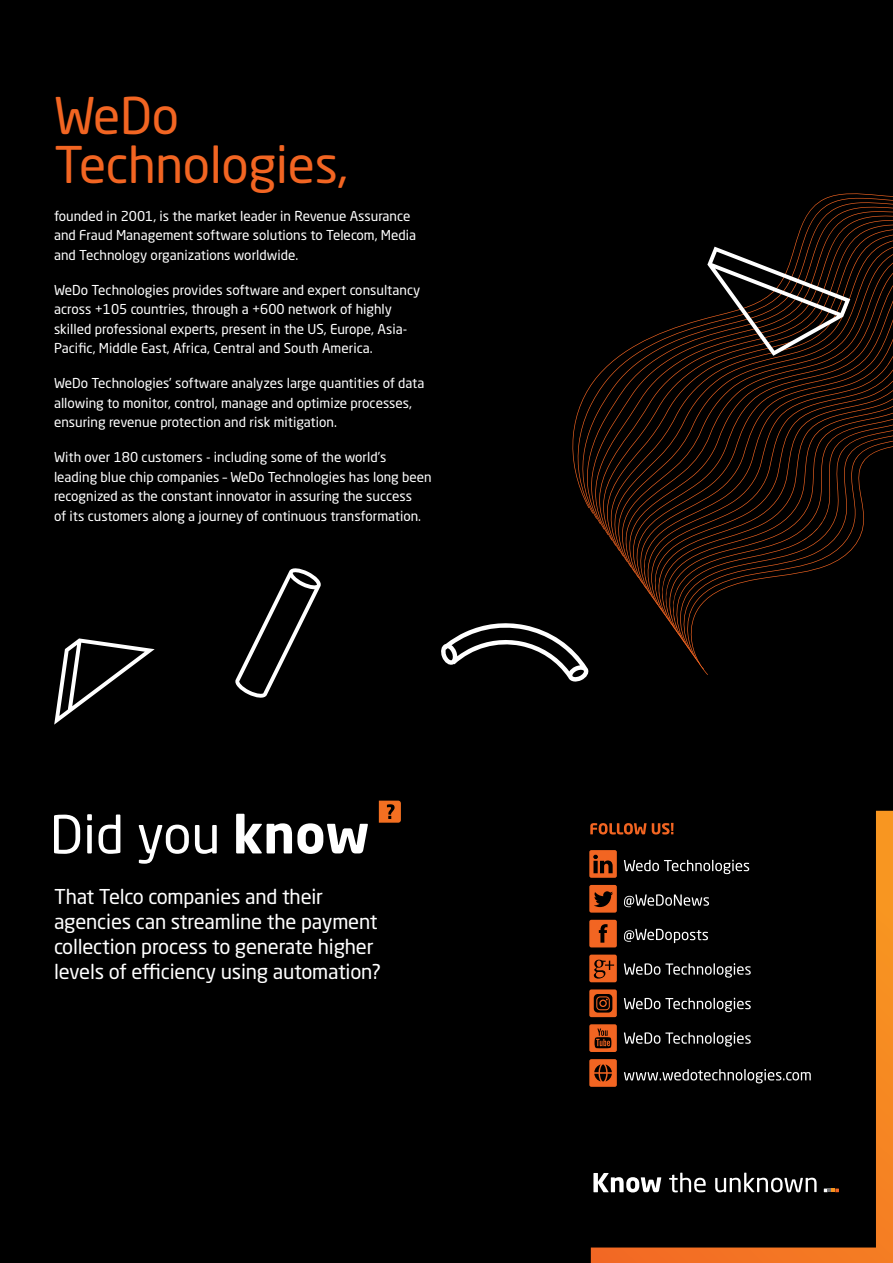
<style>
.page{position:relative;width:893px;height:1263px;background:#000}
.page>*{position:absolute;margin:0;border:0;box-sizing:border-box;transform-origin:0 0}
.t1{font:49.95px/48.9px "Neo Sans Std";letter-spacing:-.01em;color:#f26522}
.t2{font:20.25px/24.9px "Neo Sans Std";letter-spacing:-.01em;color:#fff}
.t3{font:13.5px/19.5px "Neo Sans Std";color:#fff}
</style>
<div class="page">
<svg style="left:591px;top:811px;width:302px;height:452px"></svg>
<svg style="left:593px;top:1173px;width:68px;height:19px"></svg>
<svg style="left:669px;top:1173px;width:37px;height:19px"></svg>
<svg style="left:715px;top:1172px;width:102px;height:20px"></svg>
<svg style="left:824px;top:1188px;width:15px;height:4px"></svg>
<svg style="left:590px;top:823px;width:83px;height:11px"></svg>
<svg style="left:624px;top:860px;width:125px;height:14px"></svg>
<svg style="left:624px;top:894px;width:85px;height:13px"></svg>
<svg style="left:624px;top:963px;width:127px;height:15px"></svg>
<svg style="left:624px;top:998px;width:127px;height:14px"></svg>
<svg style="left:624px;top:1032px;width:127px;height:15px"></svg>
<svg style="left:624px;top:1069px;width:187px;height:14px"></svg>
<svg style="left:589px;top:850px;width:28px;height:28px"></svg>
<svg style="left:589px;top:885px;width:28px;height:28px"></svg>
<svg style="left:589px;top:920px;width:28px;height:27px"></svg>
<svg style="left:589px;top:954px;width:28px;height:28px"></svg>
<svg style="left:589px;top:1024px;width:28px;height:28px"></svg>
<svg style="left:589px;top:989px;width:28px;height:28px"></svg>
<svg style="left:589px;top:1059px;width:28px;height:28px"></svg>
<svg style="left:54px;top:815px;width:26px;height:39px"></svg>
<svg style="left:87px;top:814px;width:5px;height:39px"></svg>
<svg style="left:99px;top:814px;width:21px;height:40px"></svg>
<svg style="left:139px;top:825px;width:50px;height:39px"></svg>
<svg style="left:195px;top:825px;width:22px;height:29px"></svg>
<svg style="left:236px;top:814px;width:132px;height:40px"></svg>
<svg style="left:379px;top:801px;width:22px;height:22px"></svg>
<svg style="left:235px;top:568px;width:86px;height:130px"></svg>
<svg style="left:54px;top:638px;width:101px;height:87px"></svg>
<svg style="left:441px;top:623px;width:148px;height:59px"></svg>
<svg style="left:654px;top:196px;width:239px;height:408px"></svg>
<svg style="left:657px;top:206px;width:236px;height:403px"></svg>
<svg style="left:660px;top:215px;width:233px;height:404px"></svg>
<svg style="left:667px;top:224px;width:226px;height:10px"></svg>
<svg style="left:667px;top:234px;width:226px;height:393px"></svg>
<svg style="left:673px;top:243px;width:220px;height:390px"></svg>
<svg style="left:677px;top:253px;width:216px;height:384px"></svg>
<svg style="left:680px;top:262px;width:213px;height:383px"></svg>
<svg style="left:686px;top:272px;width:207px;height:379px"></svg>
<svg style="left:690px;top:281px;width:203px;height:394px"></svg>
<svg style="left:707px;top:247px;width:143px;height:109px"></svg>
<svg style="left:624px;top:929px;width:84px;height:14px"></svg>
<h1 class="t1" style="left:54px;top:90px;width:296px">WeDo<br>Technologies,</h1>
<p class="t3" style="left:54px;top:206px;width:364px">founded in 2001, is the market leader in Revenue Assurance and Fraud Management software solutions to Telecom, Media and Technology organizations worldwide.</p>
<p class="t3" style="left:54px;top:280px;width:368px">WeDo Technologies provides software and expert consultancy across +105 countries, through a +600 network of highly skilled professional experts, present in the US, Europe, Asia-Pacific, Middle East, Africa, Central and South America.</p>
<p class="t3" style="left:54px;top:373px;width:372px">WeDo Technologies’ software analyzes large quantities of data allowing to monitor, control, manage and optimize processes, ensuring revenue protection and risk mitigation.</p>
<p class="t3" style="left:54px;top:447px;width:379px">With over 180 customers - including some of the world’s leading blue chip companies – WeDo Technologies has long been recognized as the constant innovator in assuring the success<br>of its customers along a journey of continuous transformation.</p>
<h2 class="t2" style="left:54px;top:884px;width:329px">That Telco companies and their agencies can streamline the payment collection process to generate higher levels of efficiency using automation?</h2>
</div>
